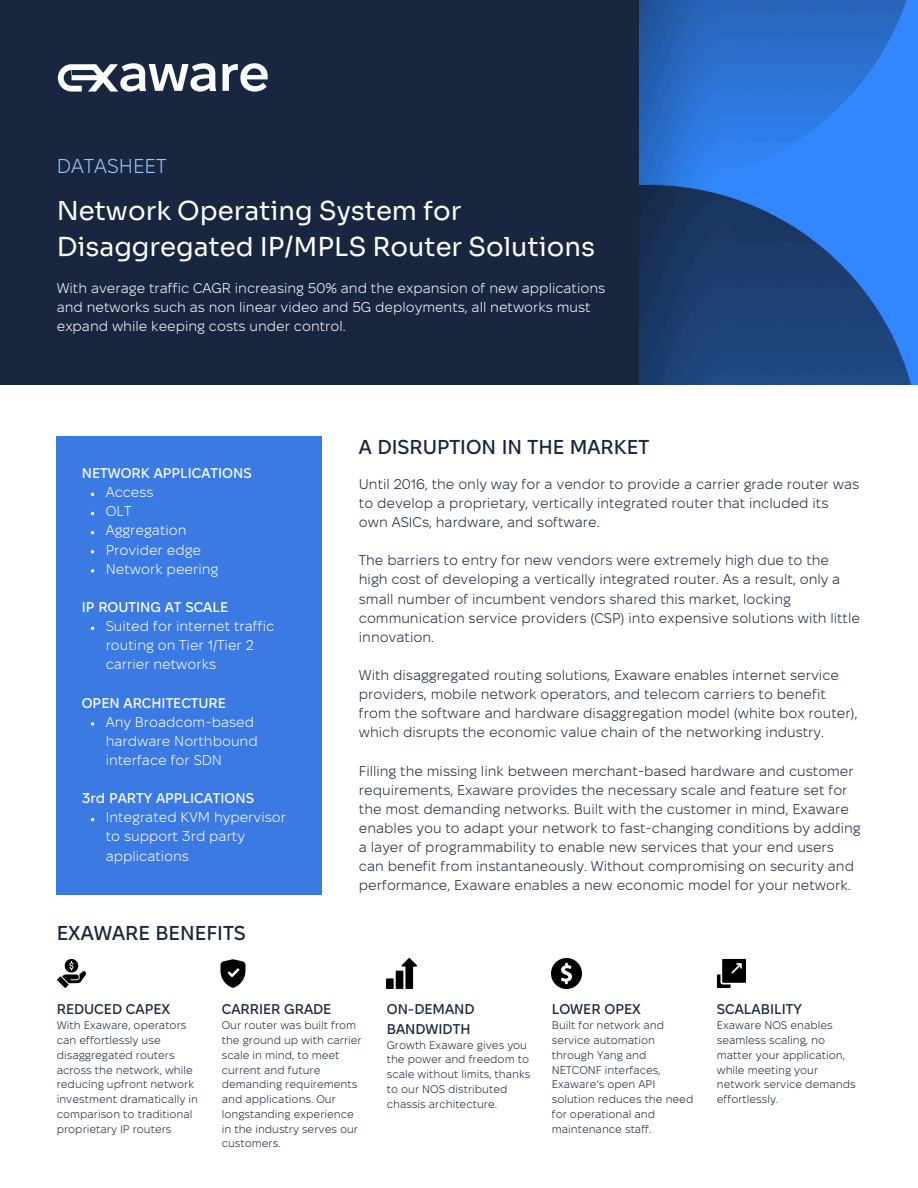
<style>
.page{position:relative;width:918px;height:1188px;background:#fff}
.page>*{position:absolute;margin:0;border:0;box-sizing:border-box;transform-origin:0 0}
.t1{font:26.1px/36px "Sora";color:#fff}
.t2{font:500 20.1px "Fixel Display";color:#18263f}
.t3{font:300 20.1px "Fixel Display";color:#97c3ff}
.t4{font:300 14.1px/19.2px "Fixel Display";color:#18263f}
.t5{font:300 14.1px/19.2px "Fixel Display";color:#fff}
.t6{font:500 14.1px "Fixel Display";color:#fff}
.t7{font:500 14.1px/19.4px "Fixel Display";color:#18263f}
.t8{font:300 11.1px/14.7px "Fixel Display";color:#18263f}
</style>
<div class="page">
<div style="left:0;top:0;width:918px;height:385px;background:#18263f"></div>
<img style="left:639px;top:0;width:279px;height:385px">
<svg style="left:223px;top:63px;width:45px;height:28px"></svg>
<svg style="left:58px;top:63px;width:158px;height:28px"></svg>
<div style="left:57px;top:437px;width:264px;height:458px;background:#3a7ae2"></div>
<img style="left:57px;top:959px;width:29px;height:29px">
<svg style="left:91px;top:569px;width:3px;height:4px"></svg>
<svg style="left:91px;top:722px;width:3px;height:4px"></svg>
<img style="left:220px;top:959px;width:26px;height:29px">
<img style="left:387px;top:959px;width:29px;height:29px">
<img style="left:552px;top:959px;width:29px;height:29px">
<img style="left:717px;top:959px;width:29px;height:29px">
<p class="t3" style="left:57px;top:155px;width:111px">DATASHEET</p>
<h6 class="t1" style="left:57px;top:193px;width:540px">Network Operating System for<br>Disaggregated IP/MPLS Router Solutions</h6>
<p class="t5" style="left:57px;top:278px;width:550px">With average traffic CAGR increasing 50% and the expansion of new applications and networks such as non linear video and 5G deployments, all networks must expand while keeping costs under control.</p>
<h4 class="t6" style="left:82px;top:465px;width:171px">NETWORK APPLICATIONS</h4>
<p class="t5" style="left:106px;top:483px;width:49px">Access</p>
<p class="t5" style="left:106px;top:502px;width:27px">OLT</p>
<p class="t5" style="left:106px;top:521px;width:82px">Aggregation</p>
<p class="t5" style="left:106px;top:540px;width:97px">Provider edge</p>
<p class="t5" style="left:106px;top:559px;width:114px">Network peering</p>
<h4 class="t6" style="left:82px;top:599px;width:148px">IP ROUTING AT SCALE</h4>
<p class="t5" style="left:106px;top:616px;width:170px">Suited for internet traffic routing on Tier 1/Tier 2 carrier networks</p>
<h4 class="t6" style="left:82px;top:695px;width:146px">OPEN ARCHITECTURE</h4>
<p class="t5" style="left:106px;top:712px;width:153px">Any Broadcom-based hardware Northbound interface for SDN</p>
<h5 class="t6" style="left:82px;top:791px;width:174px">3rd PARTY APPLICATIONS</h5>
<p class="t5" style="left:106px;top:808px;width:182px">Integrated KVM hypervisor to support 3rd party applications</p>
<h2 class="t2" style="left:57px;top:922px;width:191px">EXAWARE BENEFITS</h2>
<h6 class="t2" style="left:359px;top:436px;width:292px">A DISRUPTION IN THE MARKET</h6>
<h2 class="t4" style="left:359px;top:474px;width:502px">Until 2016, the only way for a vendor to provide a carrier grade router was to develop a proprietary, vertically integrated router that included its own ASICs, hardware, and software.</h2>
<h6 class="t4" style="left:359px;top:551px;width:503px">The barriers to entry for new vendors were extremely high due to the high cost of developing a vertically integrated router. As a result, only a small number of incumbent vendors shared this market, locking communication service providers (CSP) into expensive solutions with little innovation.</h6>
<h6 class="t4" style="left:359px;top:665px;width:500px">With disaggregated routing solutions, Exaware enables internet service providers, mobile network operators, and telecom carriers to benefit from the software and hardware disaggregation model (white box router), which disrupts the economic value chain of the networking industry.</h6>
<h6 class="t4" style="left:359px;top:761px;width:503px">Filling the missing link between merchant-based hardware and customer requirements, Exaware provides the necessary scale and feature set for the most demanding networks. Built with the customer in mind, Exaware enables you to adapt your network to fast-changing conditions by adding a layer of programmability to enable new services that your end users can benefit from instantaneously. Without compromising on security and performance, Exaware enables a new economic model for your network.</h6>
<p class="t7" style="left:57px;top:1000px;width:115px">REDUCED CAPEX</p>
<p class="t8" style="left:57px;top:1018px;width:143px">With Exaware, operators can effortlessly use disaggregated routers across the network, while reducing upfront network investment dramatically in comparison to traditional proprietary IP routers</p>
<p class="t7" style="left:222px;top:1000px;width:111px">CARRIER GRADE</p>
<p class="t8" style="left:222px;top:1018px;width:141px">Our router was built from the ground up with carrier scale in mind, to meet current and future demanding requirements and applications. Our longstanding experience in the industry serves our customers.</p>
<p class="t7" style="left:387px;top:1000px;width:89px">ON-DEMAND<br>BANDWIDTH</p>
<p class="t8" style="left:387px;top:1037px;width:145px">Growth Exaware gives you the power and freedom to scale without limits, thanks to our NOS distributed chassis architecture.</p>
<p class="t7" style="left:552px;top:1000px;width:91px">LOWER OPEX</p>
<p class="t8" style="left:552px;top:1018px;width:143px">Built for network and service automation through Yang and<br>NETCONF interfaces,<br>Exaware’s open API solution reduces the need for operational and maintenance staff.</p>
<p class="t7" style="left:717px;top:1000px;width:86px">SCALABILITY</p>
<p class="t8" style="left:717px;top:1018px;width:140px">Exaware NOS enables seamless scaling, no matter your application, while meeting your network service demands effortlessly.</p>
</div>
